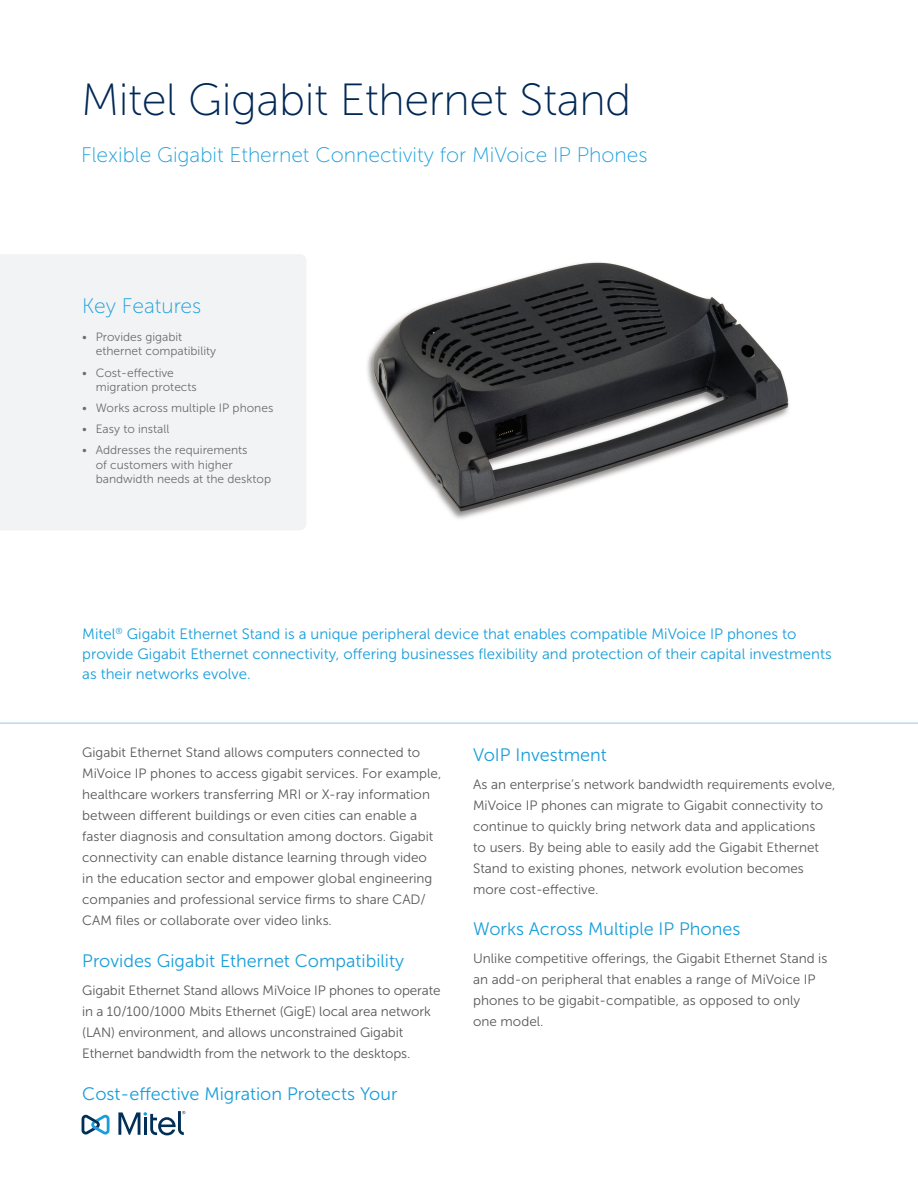
<style>
.page{position:relative;width:918px;height:1188px;background:#fff}
.page>*{position:absolute;margin:0;border:0;box-sizing:border-box;transform-origin:0 0}
.Main_Heading{font:45px "Museo Sans 100";letter-spacing:-.01em;color:#002855}
.Title_Subhead-Light{font:21px "Museo Sans 100";color:#199eda}
.Body_subhead_1{font:18px "Museo Sans 300";color:#199eda}
.Intro_paragraph{font:15px/20.2px "Museo Sans 300";color:#199eda}
.body_text{font:13.5px/21px "Museo Sans 300";color:#57585a}
.t1{font:12px/14.4px "Museo Sans 300";color:#6c6d70}
</style>
<div class="page">
<svg style="left:82px;top:1115px;width:28px;height:20px"></svg>
<svg style="left:118px;top:1111px;width:67px;height:25px"></svg>
<div style="left:0;top:254px;width:306px;height:276px;background:#f2f3f4"></div>
<hr style="left:0;top:723px;width:918px;height:1px;background:#9bc7ea">
<img style="left:367px;top:262px;width:422px;height:257px">
<p class="Main_Heading" style="left:81px;top:75px;width:552px">Mitel Gigabit Ethernet Stand</p>
<p class="Title_Subhead-Light" style="left:81px;top:144px;width:568px">Flexible Gigabit Ethernet Connectivity for MiVoice IP Phones</p>
<p class="Title_Subhead-Light" style="left:82px;top:295px;width:121px">Key Features</p>
<p class="t1" style="left:96px;top:330px;width:122px;text-indent:-14px">• Provides gigabit ethernet compatibility</p>
<p class="t1" style="left:96px;top:365px;width:103px;text-indent:-14px">• Cost-effective migration protects</p>
<p class="t1" style="left:82px;top:401px;width:193px">• Works across multiple IP phones</p>
<p class="t1" style="left:82px;top:422px;width:89px">• Easy to install</p>
<p class="t1" style="left:96px;top:443px;width:177px;text-indent:-14px">• Addresses the requirements<br>of customers with higher bandwidth needs at the desktop</p>
<p class="Intro_paragraph" style="left:82px;top:623px;width:751px">Mitel<sup>®</sup> Gigabit Ethernet Stand is a unique peripheral device that enables compatible MiVoice IP phones to provide Gigabit Ethernet connectivity, offering businesses flexibility and protection of their capital investments as their networks evolve.</p>
<p class="body_text" style="left:82px;top:742px;width:361px">Gigabit Ethernet Stand allows computers connected to MiVoice IP phones to access gigabit services. For example, healthcare workers transferring MRI or X-ray information between different buildings or even cities can enable a faster diagnosis and consultation among doctors. Gigabit connectivity can enable distance learning through video in the education sector and empower global engineering companies and professional service firms to share CAD/ CAM files or collaborate over video links.</p>
<p class="Body_subhead_1" style="left:82px;top:951px;width:323px">Provides Gigabit Ethernet Compatibility</p>
<p class="body_text" style="left:82px;top:980px;width:360px">Gigabit Ethernet Stand allows MiVoice IP phones to operate in a 10/100/1000 Mbits Ethernet (GigE) local area network (LAN) environment, and allows unconstrained Gigabit Ethernet bandwidth from the network to the desktops.</p>
<p class="Body_subhead_1" style="left:82px;top:1084px;width:317px">Cost-effective Migration Protects Your</p>
<p class="Body_subhead_1" style="left:473px;top:745px;width:135px">VoIP Investment</p>
<p class="body_text" style="left:473px;top:774px;width:364px">As an enterprise’s network bandwidth requirements evolve, MiVoice IP phones can migrate to Gigabit connectivity to continue to quickly bring network data and applications<br>to users. By being able to easily add the Gigabit Ethernet Stand to existing phones, network evolution becomes more cost-effective.</p>
<p class="Body_subhead_1" style="left:473px;top:920px;width:269px">Works Across Multiple IP Phones</p>
<p class="body_text" style="left:473px;top:948px;width:356px">Unlike competitive offerings, the Gigabit Ethernet Stand is an add-on peripheral that enables a range of MiVoice IP phones to be gigabit-compatible, as opposed to only<br>one model.</p>
</div>
